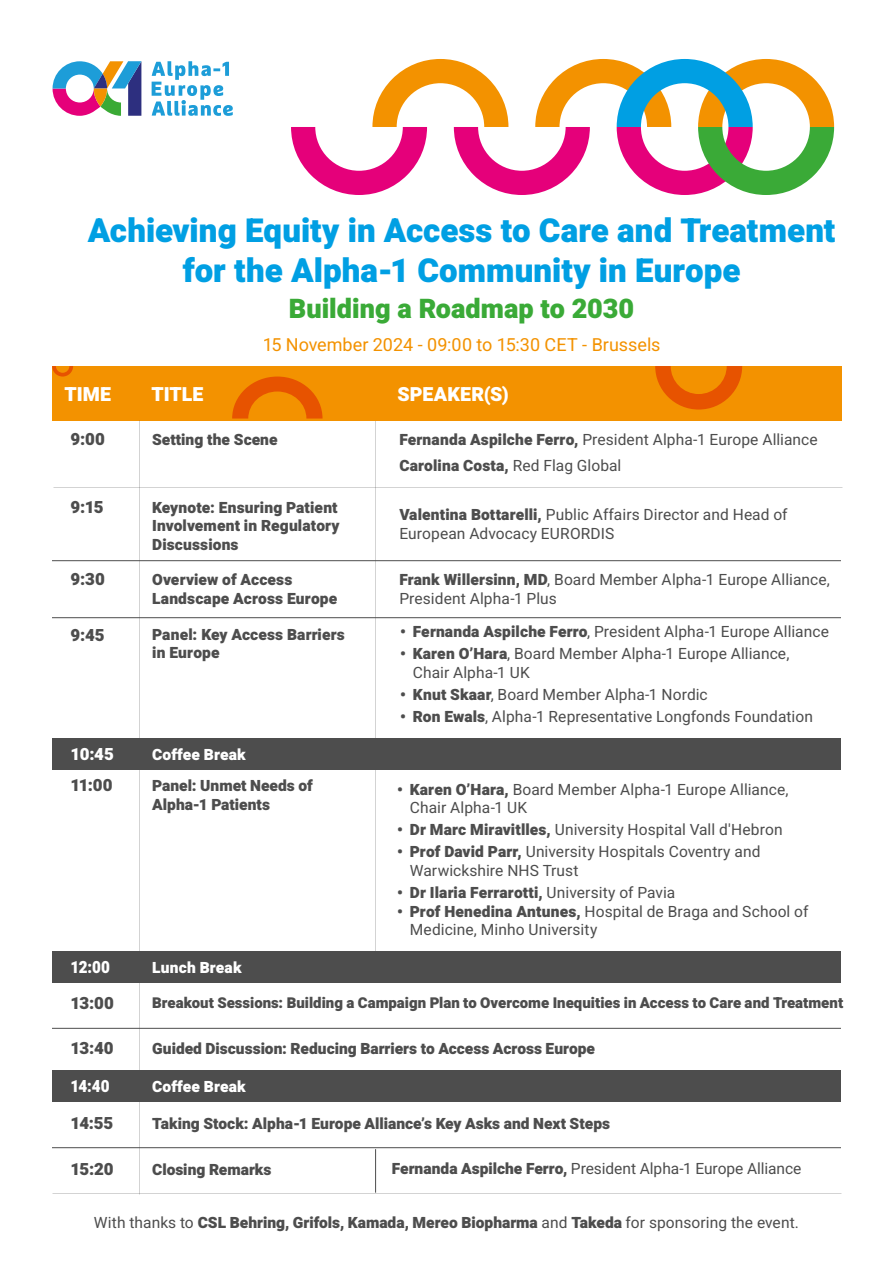
<style>
.page{position:relative;width:893px;height:1263px;background:#fff}
.page>*{position:absolute;margin:0;border:0;box-sizing:border-box;transform-origin:0 0}
.t1{font:900 33px/39.6px "Heebo";color:#009fe3;text-align:center}
.t2{font:900 27px "Heebo";color:#3aaa37}
.t3{font:900 19.5px "Heebo";letter-spacing:.005em;color:#fff}
.t4{font:18px "Heebo";color:#f39200}
.t5{font:900 16.8px "Heebo";letter-spacing:-.005em;color:#4d4d4d}
.t6{font:900 16.8px "Heebo";letter-spacing:-.02em;color:#fff;scale:.9 1}
.t7{font:900 16.8px "Heebo";letter-spacing:-.02em;color:#fff}
.t8{font:15.6px/18.6px "Heebo";letter-spacing:.005em;color:#4d4d4d}
.t9{font:900 15.6px/18.6px "Heebo";color:#4d4d4d}
.t10{font:900 15.6px "Heebo";letter-spacing:.01em;color:#fff}
.t11{font:900 15px "Heebo";color:#4d4d4d}
.s1{font-weight:900}
.s2{font-weight:400}
</style>
<div class="page">
<div style="left:52px;top:366px;width:790px;height:54px;background:#f39200"></div>
<div style="left:52px;top:739px;width:789px;height:31px;background:#4d4d4d"></div>
<svg style="left:52px;top:366px;width:21px;height:10px"></svg>
<svg style="left:655px;top:366px;width:87px;height:44px"></svg>
<svg style="left:232px;top:376px;width:90px;height:42px"></svg>
<div style="left:52px;top:952px;width:789px;height:31px;background:#4d4d4d"></div>
<div style="left:52px;top:1070px;width:789px;height:31px;background:#4d4d4d"></div>
<svg style="left:53px;top:61px;width:88px;height:55px"></svg>
<svg style="left:152px;top:61px;width:81px;height:55px"></svg>
<svg style="left:291px;top:59px;width:543px;height:136px"></svg>
<h1 class="t1" style="left:88px;top:213px;width:749px">Achieving Equity in Access to Care and Treatment for the Alpha-1 Community in Europe</h1>
<h2 class="t2" style="left:289px;top:292px;width:347px">Building a Roadmap to 2030</h2>
<p class="t4" style="left:263px;top:333px;width:399px">15 November 2024 - 09:00 to 15:30 CET - Brussels</p>
<p class="t3" style="left:152px;top:382px;width:53px">TITLE</p>
<p class="t3" style="left:398px;top:382px;width:113px">SPEAKER(S)</p>
<p class="t3" style="left:65px;top:382px;width:48px">TIME</p>
<p class="t5" style="left:71px;top:429px;width:36px">9:00</p>
<p class="t9" style="left:152px;top:432px;width:127px">Setting the Scene</p>
<p class="t8" style="left:399px;top:427px;width:420px;line-height:25.5px"><span class="s1">Fernanda Aspilche Ferro,</span> President Alpha-1 Europe Alliance<br><span class="s1">Carolina Costa,</span> Red Flag Global</p>
<p class="t5" style="left:71px;top:496px;width:34px">9:15</p>
<p class="t9" style="left:152px;top:499px;width:189px">Keynote: Ensuring Patient<br>Involvement in Regulatory<br>Discussions</p>
<p class="t8" style="left:399px;top:506px;width:390px"><span class="s1">Valentina Bottarelli,</span> Public Affairs Director and Head of<br>European Advocacy EURORDIS</p>
<p class="t5" style="left:71px;top:569px;width:36px">9:30</p>
<p class="t9" style="left:152px;top:571px;width:187px">Overview of Access<br>Landscape Across Europe</p>
<p class="t8" style="left:399px;top:571px;width:432px"><span class="s1">Frank Willersinn, MD</span>, Board Member Alpha-1 Europe Alliance,<br>President Alpha-1 Plus</p>
<p class="t5" style="left:71px;top:625px;width:36px">9:45</p>
<p class="t9" style="left:152px;top:626px;width:194px">Panel: Key Access Barriers in Europe</p>
<p class="t8" style="left:400px;top:623px;width:430px"><span class="s1">• Fernanda Aspilche Ferro</span>, President Alpha-1 Europe Alliance</p>
<p class="t8" style="left:413px;top:645px;width:378px;text-indent:-13px"><span class="s1">• Karen O’Hara</span>, Board Member Alpha-1 Europe Alliance,<br>Chair Alpha-1 UK</p>
<p class="t8" style="left:400px;top:686px;width:309px"><span class="s1">• Knut Skaar</span>, Board Member Alpha-1 Nordic</p>
<p class="t8" style="left:400px;top:708px;width:414px"><span class="s1">• Ron Ewals</span>, Alpha-1 Representative Longfonds Foundation</p>
<p class="t7" style="left:71px;top:744px;width:45px">10:45</p>
<p class="t10" style="left:152px;top:745px;width:95px">Coffee Break</p>
<p class="t5" style="left:71px;top:775px;width:43px">11:00</p>
<p class="t9" style="left:152px;top:778px;width:162px">Panel: Unmet Needs of<br>Alpha-1 Patients</p>
<p class="t6" style="left:71px;top:957px;width:45px">12:00</p>
<p class="t10" style="left:152px;top:958px;width:91px">Lunch Break</p>
<p class="t8" style="left:410px;top:780px;width:380px;text-indent:-13px"><span class="s1">• Karen O’Hara,</span> Board Member Alpha-1 Europe Alliance,<br>Chair Alpha-1 UK</p>
<p class="t8" style="left:397px;top:821px;width:387px"><span class="s1">• Dr Marc Miravitlles,</span> University Hospital Vall d'Hebron</p>
<p class="t8" style="left:410px;top:843px;width:352px;text-indent:-13px"><span class="s1">• Prof David Parr,</span> University Hospitals Coventry and<br>Warwickshire NHS Trust</p>
<p class="t9" style="left:397px;top:884px;width:280px">• Dr Ilaria Ferrarotti, <span class="s2">University of Pavia</span></p>
<p class="t8" style="left:410px;top:902px;width:400px;text-indent:-13px"><span class="s1">• Prof Henedina Antunes,</span> Hospital de Braga and School of<br>Medicine, Minho University</p>
<p class="t5" style="left:71px;top:992px;width:45px">13:00</p>
<p class="t11" style="left:152px;top:994px;width:692px">Breakout Sessions: Building a Campaign Plan to Overcome Inequities in Access to Care and Treatment</p>
<p class="t5" style="left:71px;top:1037px;width:44px">13:40</p>
<p class="t9" style="left:152px;top:1040px;width:444px">Guided Discussion: Reducing Barriers to Access Across Europe</p>
<p class="t6" style="left:71px;top:1075px;width:45px">14:40</p>
<p class="t10" style="left:152px;top:1076px;width:95px">Coffee Break</p>
<p class="t5" style="left:71px;top:1112px;width:44px">14:55</p>
<p class="t9" style="left:152px;top:1115px;width:459px">Taking Stock: Alpha-1 Europe Alliance’s Key Asks and Next Steps</p>
<p class="t5" style="left:71px;top:1159px;width:44px">15:20</p>
<p class="t9" style="left:152px;top:1162px;width:121px">Closing Remarks</p>
<p class="t8" style="left:392px;top:1160px;width:411px"><span class="s1">Fernanda Aspilche Ferro,</span> President Alpha-1 Europe Alliance</p>
<p class="t9" style="left:94px;top:1214px;width:707px"><span class="s2">With thanks to</span> CSL Behring, Grifols, Kamada, Mereo Biopharma <span class="s2">and</span> Takeda <span class="s2">for sponsoring the event.</span></p>
</div>
